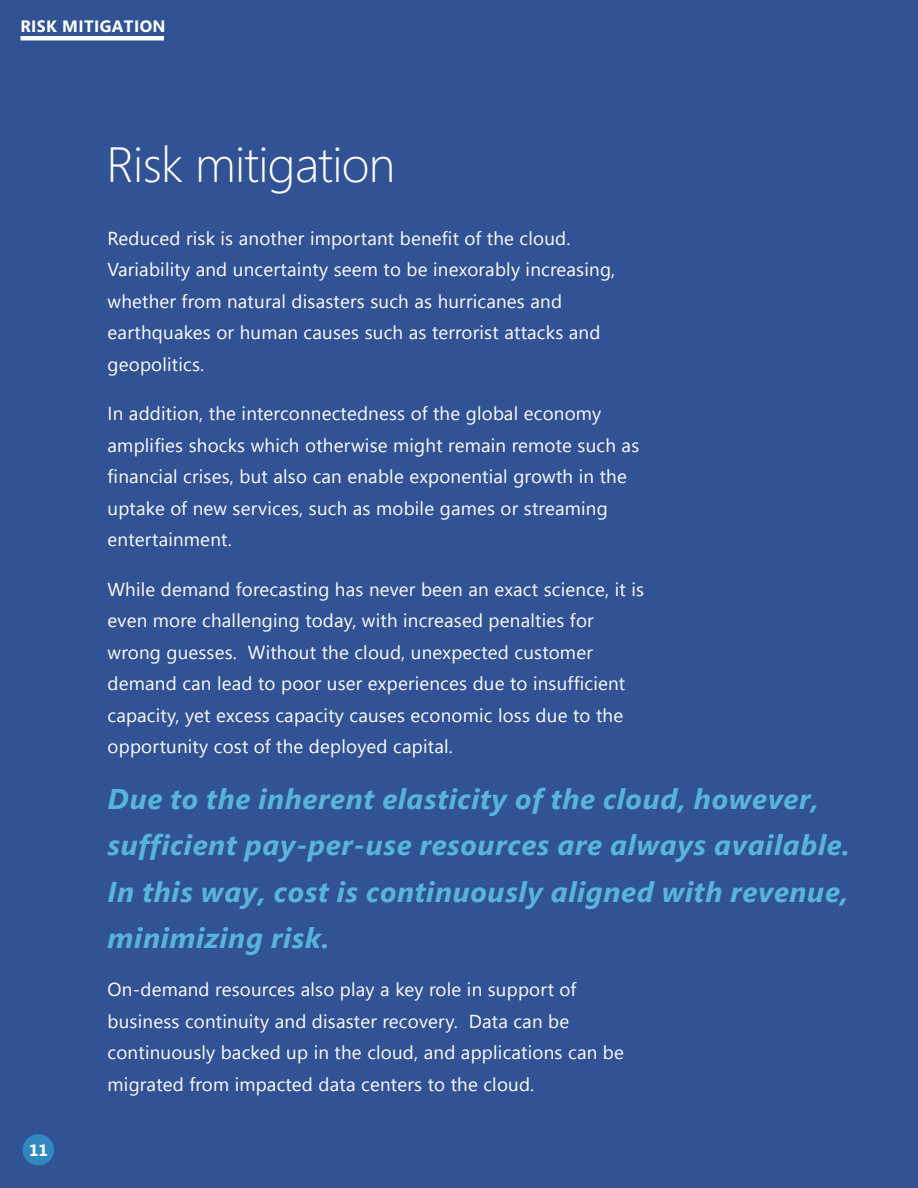
<style>
.page{position:relative;width:918px;height:1188px;background:#315294}
.page>*{position:absolute;margin:0;border:0;box-sizing:border-box;transform-origin:0 0}
.t1{font:300 49.5px "Segoe";letter-spacing:-.015em;color:#fff}
.t2{font:italic 700 28.5px/46.5px "Segoe Pro";letter-spacing:.025em;color:#57b4da}
.t3{font:18.75px/31.5px "Segoe UI";letter-spacing:.01em;color:#fff}
.t4{font:700 16.5px "Segoe";letter-spacing:.025em;color:#fff}
</style>
<div class="page">
<hr style="left:21px;top:36px;width:143px;height:4px;background:#fff">
<div style="left:23px;top:1134px;width:31px;height:32px;background:#3187c0;border-radius:50%"></div>
<p class="t4" style="left:20px;top:14px;width:147px">RISK MITIGATION</p>
<h1 class="t1" style="left:107px;top:130px;width:290px">Risk mitigation</h1>
<p class="t3" style="left:108px;top:222px;width:509px">Reduced risk is another important benefit of the cloud.<br>Variability and uncertainty seem to be inexorably increasing, whether from natural disasters such as hurricanes and earthquakes or human causes such as terrorist attacks and geopolitics.</p>
<p class="t3" style="left:108px;top:397px;width:533px">In addition, the interconnectedness of the global economy amplifies shocks which otherwise might remain remote such as financial crises, but also can enable exponential growth in the uptake of new services, such as mobile games or streaming entertainment.</p>
<p class="t3" style="left:108px;top:573px;width:538px">While demand forecasting has never been an exact science, it is even more challenging today, with increased penalties for wrong guesses. Without the cloud, unexpected customer demand can lead to poor user experiences due to insufficient capacity, yet excess capacity causes economic loss due to the opportunity cost of the deployed capital.</p>
<h2 class="t2" style="left:108px;top:774px;width:744px">Due to the inherent elasticity of the cloud, however, sufficient pay-per-use resources are always available.<br>In this way, cost is continuously aligned with revenue, minimizing risk.</h2>
<p class="t4" style="left:29px;top:1138px;width:20px">11</p>
<p class="t3" style="left:108px;top:973px;width:518px">On-demand resources also play a key role in support of business continuity and disaster recovery. Data can be continuously backed up in the cloud, and applications can be migrated from impacted data centers to the cloud.</p>
</div>
